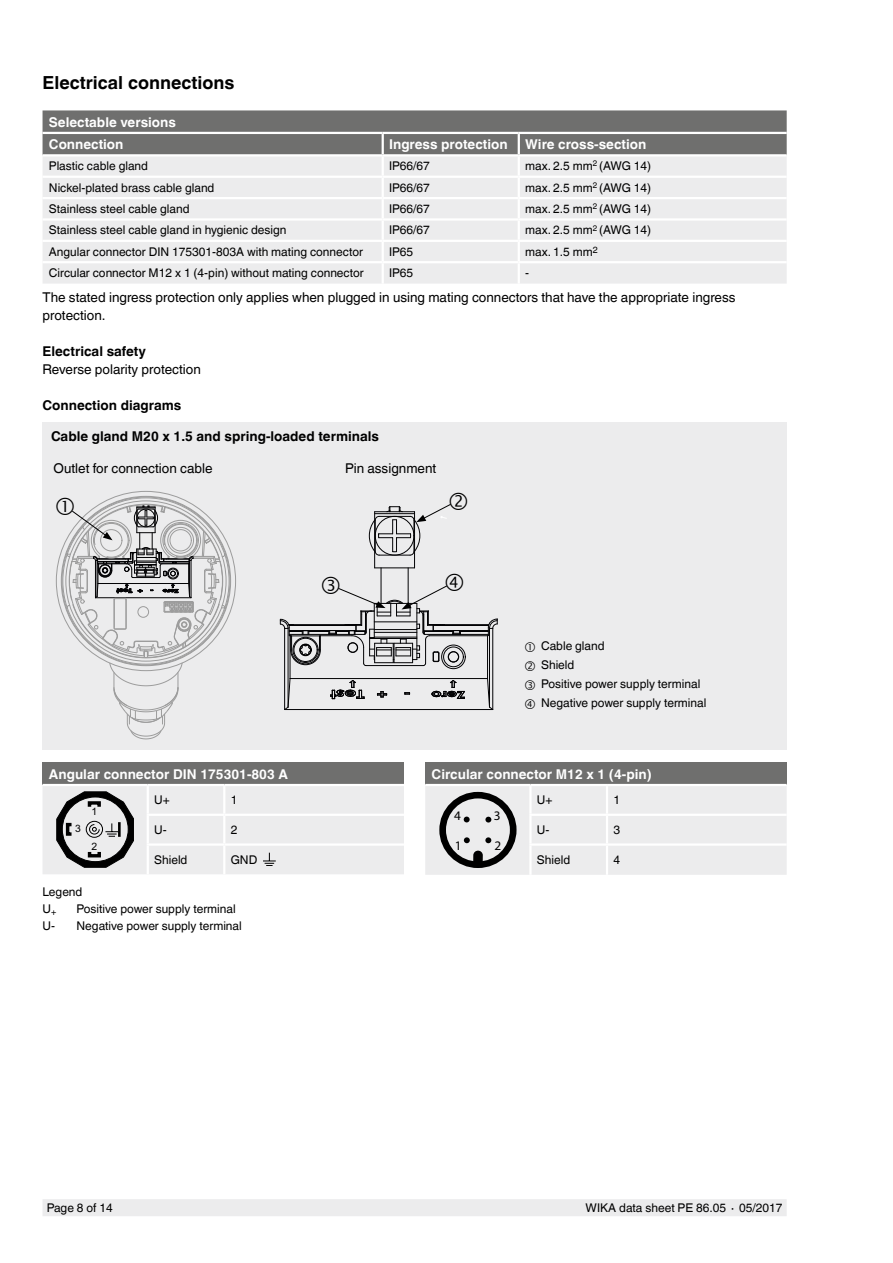
<style>
.page{position:relative;width:893px;height:1263px;background:#fff}
.page>*{position:absolute;margin:0;border:0;box-sizing:border-box;transform-origin:0 0}
.t1{font:700 18px "Helvetica World";color:#000}
.t2{font:13.5px/18px "Helvetica World";color:#000}
.t3{font:700 13.5px/22.5px "Helvetica World";color:#fff}
.t4{font:700 13.5px "Helvetica World";color:#000}
.t5{font:13.05px "Myriad Pro";color:#000}
.t6{font:12px/18.9px "Helvetica World";color:#000}
.t7{font:10.2px "Arial";color:#000}
</style>
<div class="page">
<div style="left:43px;top:1199px;width:744px;height:17px;background:#ececed"></div>
<div style="left:43px;top:762px;width:361px;height:23px;background:#6f6f6e"></div>
<hr style="left:43px;top:784px;width:105px;height:2px;background:#fff">
<hr style="left:148px;top:784px;width:76px;height:2px;background:#fff">
<hr style="left:224px;top:784px;width:180px;height:2px;background:#fff">
<svg style="left:43px;top:786px;width:361px;height:88px;background:#dededf"></svg>
<div style="left:425px;top:762px;width:362px;height:23px;background:#6f6f6e"></div>
<hr style="left:425px;top:784px;width:105px;height:2px;background:#fff">
<hr style="left:530px;top:784px;width:77px;height:2px;background:#fff">
<hr style="left:607px;top:784px;width:180px;height:2px;background:#fff">
<svg style="left:425px;top:786px;width:362px;height:89px;background:#e0e0e1"></svg>
<div style="left:43px;top:110px;width:744px;height:44px;background:#6f6f6e"></div>
<div style="left:43px;top:157px;width:744px;height:127px;background:#ececed"></div>
<hr style="left:43px;top:132px;width:340px;height:2px;background:#fff">
<hr style="left:383px;top:132px;width:136px;height:2px;background:#fff">
<hr style="left:382px;top:134px;width:2px;height:20px;background:#fff">
<hr style="left:519px;top:132px;width:268px;height:2px;background:#fff">
<hr style="left:518px;top:134px;width:2px;height:20px;background:#fff">
<hr style="left:382px;top:156px;width:2px;height:20px;background:#fff">
<hr style="left:518px;top:156px;width:2px;height:20px;background:#fff">
<hr style="left:43px;top:176px;width:340px;height:2px;background:#fff">
<hr style="left:383px;top:176px;width:136px;height:2px;background:#fff">
<hr style="left:519px;top:176px;width:268px;height:2px;background:#fff">
<hr style="left:43px;top:197px;width:340px;height:2px;background:#fff">
<hr style="left:383px;top:197px;width:136px;height:2px;background:#fff">
<hr style="left:519px;top:197px;width:268px;height:2px;background:#fff">
<hr style="left:43px;top:218px;width:340px;height:3px;background:#fff">
<hr style="left:383px;top:218px;width:136px;height:3px;background:#fff">
<hr style="left:519px;top:218px;width:268px;height:3px;background:#fff">
<hr style="left:43px;top:240px;width:340px;height:2px;background:#fff">
<hr style="left:383px;top:240px;width:136px;height:2px;background:#fff">
<svg style="left:382px;top:178px;width:2px;height:83px"></svg>
<hr style="left:519px;top:240px;width:268px;height:2px;background:#fff">
<svg style="left:518px;top:178px;width:2px;height:83px"></svg>
<hr style="left:43px;top:261px;width:340px;height:2px;background:#fff">
<hr style="left:383px;top:261px;width:136px;height:2px;background:#fff">
<hr style="left:382px;top:263px;width:2px;height:21px;background:#fff">
<hr style="left:519px;top:261px;width:268px;height:2px;background:#fff">
<hr style="left:518px;top:263px;width:2px;height:21px;background:#fff">
<div style="left:43px;top:422px;width:744px;height:328px;background:#ececed"></div>
<hr style="left:290px;top:636px;width:1px;height:42px;background:#020204">
<hr style="left:288px;top:628px;width:1px;height:79px;background:#020204">
<svg style="left:284px;top:678px;width:7px;height:32px"></svg>
<hr style="left:284px;top:628px;width:1px;height:81px;background:#020204">
<hr style="left:381px;top:568px;width:1px;height:35px;background:#020204">
<hr style="left:374px;top:512px;width:1px;height:56px;background:#020204">
<hr style="left:414px;top:512px;width:1px;height:56px;background:#020204">
<hr style="left:408px;top:568px;width:1px;height:35px;background:#020204">
<hr style="left:285px;top:709px;width:208px;height:1px;background:#020204">
<hr style="left:290px;top:678px;width:197px;height:1px;background:#020204">
<svg style="left:377px;top:691px;width:11px;height:7px"></svg>
<svg style="left:405px;top:692px;width:5px;height:3px"></svg>
<hr style="left:492px;top:628px;width:1px;height:81px;background:#020204">
<hr style="left:489px;top:628px;width:1px;height:79px;background:#020204">
<hr style="left:487px;top:636px;width:1px;height:42px;background:#020204">
<svg style="left:487px;top:678px;width:7px;height:32px"></svg>
<hr style="left:375px;top:567px;width:40px;height:1px;background:#020204">
<div style="left:443px;top:647px;width:21px;height:20px;border:1px solid #020204;border-radius:50%"></div>
<div style="left:441px;top:645px;width:25px;height:24px;border:1px solid #020204;border-radius:50%"></div>
<svg style="left:432px;top:680px;width:33px;height:19px"></svg>
<svg style="left:330px;top:680px;width:35px;height:20px"></svg>
<svg style="left:57px;top:497px;width:173px;height:242px"></svg>
<svg style="left:369px;top:504px;width:82px;height:52px"></svg>
<svg style="left:280px;top:574px;width:218px;height:92px"></svg>
<h1 class="t1" style="left:43px;top:73px;width:194px">Electrical connections</h1>
<p class="t3" style="left:49px;top:111px;width:129px">Selectable versions<br>Connection</p>
<p class="t3" style="left:389px;top:133px;width:120px">Ingress protection</p>
<p class="t3" style="left:525px;top:133px;width:123px">Wire cross-section</p>
<p class="t6" style="left:49px;top:157px;width:101px">Plastic cable gland</p>
<p class="t6" style="left:389px;top:157px;width:42px">IP66/67</p>
<p class="t6" style="left:525px;top:157px;width:128px">max. 2.5 mm<sup>2</sup> (AWG 14)</p>
<p class="t6" style="left:49px;top:178px;width:167px">Nickel-plated brass cable gland</p>
<p class="t6" style="left:389px;top:178px;width:42px">IP66/67</p>
<p class="t6" style="left:525px;top:178px;width:128px">max. 2.5 mm<sup>2</sup> (AWG 14)</p>
<p class="t6" style="left:49px;top:199px;width:142px">Stainless steel cable gland</p>
<p class="t6" style="left:389px;top:199px;width:42px">IP66/67</p>
<p class="t6" style="left:525px;top:199px;width:128px">max. 2.5 mm<sup>2</sup> (AWG 14)</p>
<p class="t6" style="left:49px;top:221px;width:239px">Stainless steel cable gland in hygienic design</p>
<p class="t6" style="left:389px;top:221px;width:42px">IP66/67</p>
<p class="t6" style="left:525px;top:221px;width:128px">max. 2.5 mm<sup>2</sup> (AWG 14)</p>
<p class="t6" style="left:49px;top:242px;width:316px">Angular connector DIN 175301-803A with mating connector</p>
<p class="t6" style="left:389px;top:242px;width:26px">IP65</p>
<p class="t6" style="left:525px;top:242px;width:74px">max. 1.5 mm<sup>2</sup></p>
<p class="t6" style="left:49px;top:264px;width:316px">Circular connector M12 x 1 (4-pin) without mating connector</p>
<p class="t6" style="left:389px;top:264px;width:26px">IP65</p>
<p class="t6" style="left:525px;top:264px;width:5px">-</p>
<p class="t2" style="left:43px;top:288px;width:694px">The stated ingress protection only applies when plugged in using mating connectors that have the appropriate ingress protection.</p>
<p class="t4" style="left:43px;top:343px;width:105px">Electrical safety</p>
<p class="t2" style="left:43px;top:360px;width:160px">Reverse polarity protection</p>
<p class="t4" style="left:43px;top:397px;width:140px">Connection diagrams</p>
<p class="t4" style="left:51px;top:428px;width:329px">Cable gland M20 x 1.5 and spring-loaded terminals</p>
<p class="t2" style="left:54px;top:459px;width:161px">Outlet for connection cable</p>
<p class="t2" style="left:345px;top:459px;width:93px">Pin assignment</p>
<p class="t3" style="left:49px;top:763px;width:241px">Angular connector DIN 175301-803 A</p>
<p class="t7" style="left:92px;top:805px;width:7px">1</p>
<p class="t7" style="left:92px;top:839px;width:7px">2</p>
<p class="t6" style="left:154px;top:791px;width:17px">U+</p>
<p class="t6" style="left:231px;top:791px;width:8px">1</p>
<p class="t6" style="left:154px;top:820px;width:14px">U-</p>
<p class="t6" style="left:231px;top:820px;width:8px">2</p>
<p class="t6" style="left:154px;top:850px;width:35px">Shield</p>
<p class="t6" style="left:231px;top:850px;width:28px">GND</p>
<p class="t7" style="left:75px;top:822px;width:7px">3</p>
<p class="t6" style="left:43px;top:883px;width:41px;line-height:17.1px">Legend<br>U<sub>+</sub></p>
<p class="t6" style="left:77px;top:899px;width:161px">Positive power supply terminal</p>
<p class="t6" style="left:43px;top:916px;width:14px">U-</p>
<p class="t6" style="left:77px;top:916px;width:167px">Negative power supply terminal</p>
<p class="t6" style="left:541px;top:636px;width:167px">Cable gland<br>Shield<br>Positive power supply terminal<br>Negative power supply terminal</p>
<p class="t3" style="left:432px;top:763px;width:222px">Circular connector M12 x 1 (4-pin)</p>
<p class="t5" style="left:454px;top:807px;width:8px">4</p>
<p class="t5" style="left:494px;top:807px;width:8px">3</p>
<p class="t5" style="left:455px;top:837px;width:8px">1</p>
<p class="t5" style="left:495px;top:837px;width:8px">2</p>
<p class="t6" style="left:537px;top:791px;width:17px">U+</p>
<p class="t6" style="left:613px;top:791px;width:8px">1</p>
<p class="t6" style="left:537px;top:820px;width:14px">U-</p>
<p class="t6" style="left:613px;top:820px;width:8px">3</p>
<p class="t6" style="left:537px;top:850px;width:35px">Shield</p>
<p class="t6" style="left:613px;top:850px;width:8px">4</p>
<p class="t6" style="left:47px;top:1198px;width:68px">Page 8 of 14</p>
<p class="t6" style="left:586px;top:1198px;width:198px">WIKA data sheet PE 86.05 ∙ 05/2017</p>
</div>
